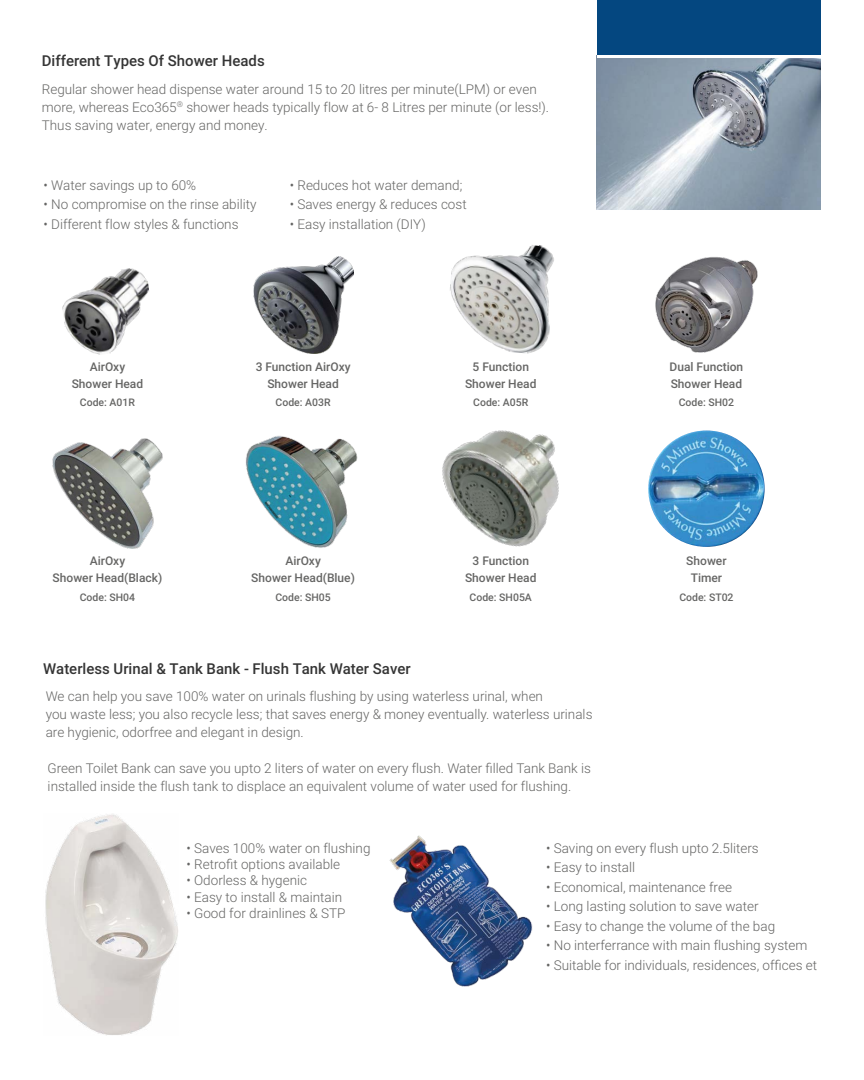
<style>
.page{position:relative;width:864px;height:1080px;background:#fff}
.page>*{position:absolute;margin:0;border:0;box-sizing:border-box;transform-origin:0 0}
.t1{font:500 15px "Roboto";color:#353535}
.t2{font:300 13.5px/18px "Roboto";color:#666665}
.t3{font:300 13.5px "Roboto";color:#656564}
.t4{font:500 12px/16.5px "Roboto";color:#666665;text-align:center}
.t5{font:500 10.5px "Roboto";color:#666665}
</style>
<div class="page">
<img style="left:45px;top:814px;width:133px;height:221px">
<img style="left:389px;top:835px;width:144px;height:152px">
<img style="left:62px;top:268px;width:87px;height:87px">
<img style="left:253px;top:256px;width:100px;height:98px">
<img style="left:450px;top:245px;width:104px;height:109px">
<img style="left:655px;top:257px;width:103px;height:96px">
<img style="left:246px;top:435px;width:112px;height:113px">
<img style="left:648px;top:431px;width:117px;height:116px;border-radius:58px">
<img style="left:442px;top:430px;width:117px;height:117px">
<img style="left:52px;top:438px;width:111px;height:111px">
<div style="left:597px;top:0;width:224px;height:209px;background:#044780"></div>
<img style="left:597px;top:57px;width:224px;height:152px">
<hr style="left:597px;top:55px;width:224px;height:2px;background:#fff">
<p class="t1" style="left:42px;top:50px;width:224px">Different Types Of Shower Heads</p>
<p class="t2" style="left:42px;top:80px;width:509px">Regular shower head dispense water around 15 to 20 litres per minute(LPM) or even more, whereas Eco365<sup>®</sup> shower heads typically flow at 6- 8 Litres per minute (or less!).<br>Thus saving water, energy and money.</p>
<p class="t2" style="left:44px;top:176px;width:154px">• Water savings up to 60%</p>
<p class="t2" style="left:44px;top:195px;width:214px">• No compromise on the rinse ability</p>
<p class="t2" style="left:44px;top:215px;width:196px">• Different flow styles &amp; functions</p>
<p class="t2" style="left:290px;top:176px;width:174px">• Reduces hot water demand;</p>
<p class="t2" style="left:290px;top:195px;width:178px">• Saves energy &amp; reduces cost</p>
<p class="t2" style="left:290px;top:215px;width:138px">• Easy installation (DIY)</p>
<p class="t4" style="left:72px;top:358px;width:73px">AirOxy<br>Shower Head</p>
<p class="t4" style="left:256px;top:358px;width:96px">3 Function AirOxy<br>Shower Head</p>
<p class="t4" style="left:465px;top:358px;width:73px">5 Function<br>Shower Head</p>
<p class="t5" style="left:80px;top:395px;width:57px">Code: A01R</p>
<p class="t5" style="left:276px;top:395px;width:57px">Code: A03R</p>
<p class="t5" style="left:473px;top:395px;width:57px">Code: A05R</p>
<p class="t4" style="left:53px;top:552px;width:111px">AirOxy<br>Shower Head(Black)</p>
<p class="t4" style="left:251px;top:552px;width:105px">AirOxy<br>Shower Head(Blue)</p>
<p class="t4" style="left:465px;top:552px;width:73px">3 Function<br>Shower Head</p>
<p class="t5" style="left:80px;top:590px;width:57px">Code: SH04</p>
<p class="t5" style="left:470px;top:590px;width:64px">Code: SH05A</p>
<p class="t5" style="left:275px;top:590px;width:57px">Code: SH05</p>
<p class="t1" style="left:43px;top:658px;width:369px">Waterless Urinal &amp; Tank Bank - Flush Tank Water Saver</p>
<p class="t2" style="left:46px;top:687px;width:548px">We can help you save 100% water on urinals flushing by using waterless urinal, when<br>you waste less; you also recycle less; that saves energy &amp; money eventually. waterless urinals are hygienic, odorfree and elegant in design.</p>
<p class="t2" style="left:48px;top:759px;width:545px">Green Toilet Bank can save you upto 2 liters of water on every flush. Water filled Tank Bank is installed inside the flush tank to displace an equivalent volume of water used for flushing.</p>
<p class="t4" style="left:670px;top:358px;width:75px;text-align:left">Dual Function<br>Shower Head</p>
<p class="t5" style="left:679px;top:395px;width:57px">Code: SH02</p>
<p class="t4" style="left:686px;top:552px;width:42px">Shower<br>Timer</p>
<p class="t5" style="left:679px;top:590px;width:56px">Code: ST02</p>
<p class="t2" style="left:187px;top:839px;width:186px">• Saves 100% water on flushing</p>
<p class="t2" style="left:187px;top:855px;width:155px">• Retrofit options available</p>
<p class="t2" style="left:187px;top:871px;width:122px">• Odorless &amp; hygenic</p>
<p class="t2" style="left:187px;top:887px;width:157px">• Easy to install &amp; maintain</p>
<p class="t2" style="left:187px;top:903px;width:160px">• Good for drainlines &amp; STP</p>
<p class="t3" style="left:546px;top:839px;width:214px">• Saving on every flush upto 2.5liters</p>
<p class="t3" style="left:546px;top:858px;width:91px">• Easy to install</p>
<p class="t3" style="left:546px;top:878px;width:187px">• Economical, maintenance free</p>
<p class="t3" style="left:546px;top:897px;width:214px">• Long lasting solution to save water</p>
<p class="t3" style="left:546px;top:917px;width:231px">• Easy to change the volume of the bag</p>
<p class="t3" style="left:546px;top:936px;width:263px">• No interferrance with main flushing system</p>
<p class="t3" style="left:546px;top:956px;width:273px">• Suitable for individuals, residences, offices et</p>
</div>
